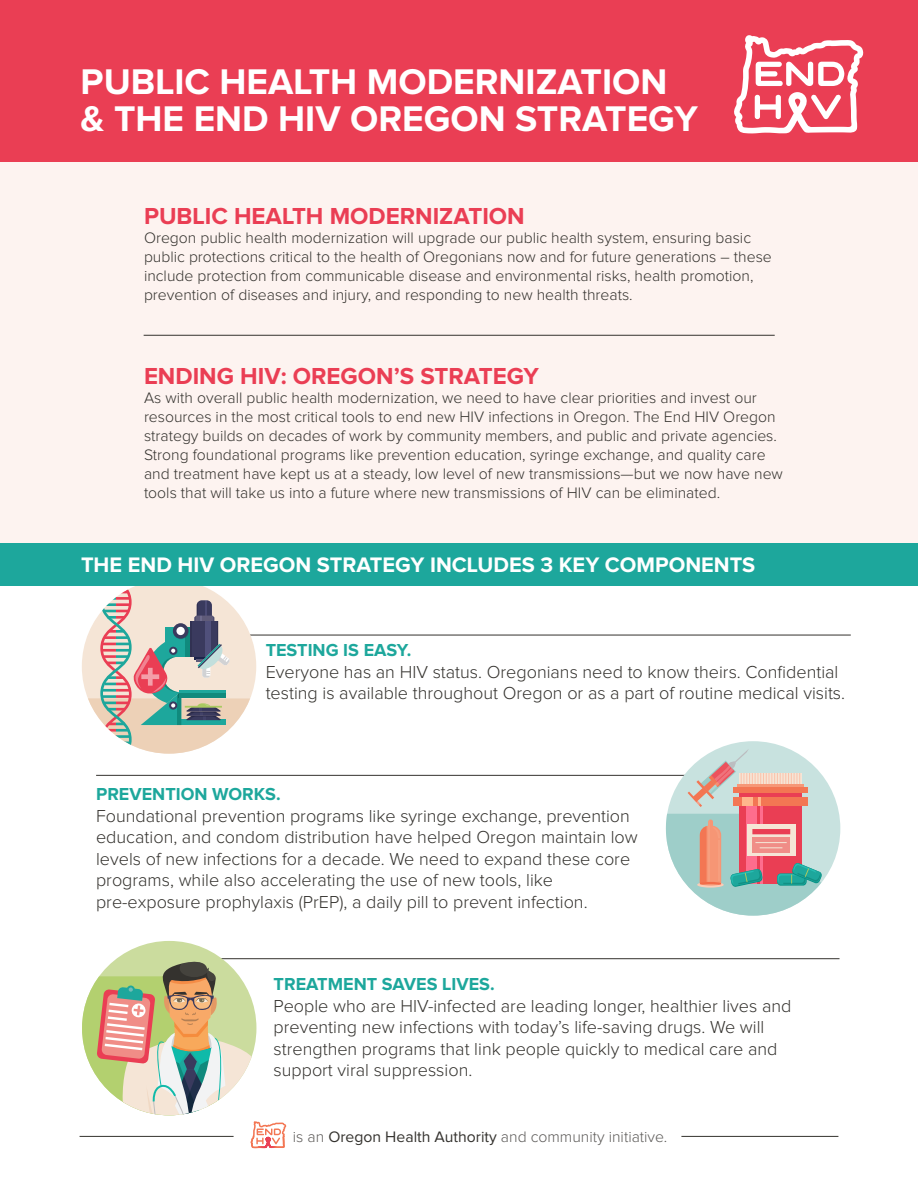
<style>
.page{position:relative;width:918px;height:1188px;background:#fff}
.page>*{position:absolute;margin:0;border:0;box-sizing:border-box;transform-origin:0 0}
.t1{font:700 37.05px/37px "Proxima Nova";color:#fff}
.t2{font:700 24px "Proxima Nova";color:#ea3e54}
.t3{font:700 21.75px "Proxima Nova";color:#fff}
.t4{font:300 18px/21.6px "Proxima Nova";color:#34322e}
.t5{font:700 18px "Proxima Nova";color:#1da79c}
.t6{font:300 15.75px/18.9px "Proxima Nova";color:#34322e}
.t7{font:300 15.75px "Proxima Nova";color:#5d5b59}
.s1{font-weight:400;color:#34322e}
</style>
<div class="page">
<hr style="left:80px;top:1136px;width:154px;height:1px;background:#34322e">
<hr style="left:681px;top:1136px;width:157px;height:1px;background:#34322e">
<svg style="left:251px;top:1121px;width:35px;height:27px"></svg>
<hr style="left:221px;top:635px;width:630px;height:1px;background:#34322e">
<div style="left:82px;top:579px;width:174px;height:175px;background:#f5e5d6;border-radius:50%"></div>
<svg style="left:88px;top:698px;width:162px;height:31px"></svg>
<svg style="left:99px;top:586px;width:131px;height:168px"></svg>
<div style="left:0;top:156px;width:918px;height:409px;background:#fdf3f0"></div>
<div style="left:0;top:0;width:918px;height:162px;background:#ea3e54"></div>
<div style="left:0;top:543px;width:918px;height:43px;background:#1da79c"></div>
<svg style="left:734px;top:35px;width:129px;height:98px"></svg>
<hr style="left:144px;top:335px;width:631px;height:1px;background:#34322e">
<hr style="left:208px;top:958px;width:632px;height:1px;background:#34322e">
<hr style="left:96px;top:775px;width:606px;height:1px;background:#34322e">
<div style="left:82px;top:941px;width:174px;height:174px;background:#cbdc9e;border-radius:50%"></div>
<svg style="left:82px;top:957px;width:174px;height:158px"></svg>
<div style="left:666px;top:741px;width:174px;height:175px;background:#c8e2df;border-radius:50%"></div>
<div style="left:739px;top:773px;width:63px;height:15px;background:#f6ddcc"></div>
<svg style="left:800px;top:784px;width:4px;height:4px"></svg>
<div style="left:739px;top:791px;width:63px;height:92px;background:#ea3e54"></div>
<div style="left:747px;top:804px;width:10px;height:79px;background:#fe6d8d"></div>
<div style="left:733px;top:788px;width:75px;height:5px;background:#f37653"></div>
<div style="left:734px;top:797px;width:74px;height:8px;background:#f37653"></div>
<svg style="left:688px;top:749px;width:112px;height:58px"></svg>
<svg style="left:666px;top:814px;width:169px;height:102px"></svg>
<hr style="left:718px;top:840px;width:2px;height:41px;background:#f69e7e">
<h1 class="t1" style="left:81px;top:65px;width:619px">PUBLIC HEALTH MODERNIZATION &amp; THE END HIV OREGON STRATEGY</h1>
<h2 class="t2" style="left:144px;top:205px;width:382px">PUBLIC HEALTH MODERNIZATION</h2>
<p class="t6" style="left:144px;top:229px;width:629px">Oregon public health modernization will upgrade our public health system, ensuring basic public protections critical to the health of Oregonians now and for future generations – these include protection from communicable disease and environmental risks, health promotion, prevention of diseases and injury, and responding to new health threats.</p>
<h2 class="t2" style="left:144px;top:365px;width:397px">ENDING HIV: OREGON’S STRATEGY</h2>
<p class="t6" style="left:144px;top:389px;width:640px">As with overall public health modernization, we need to have clear priorities and invest our resources in the most critical tools to end new HIV infections in Oregon. The End HIV Oregon strategy builds on decades of work by community members, and public and private agencies.<br>Strong foundational programs like prevention education, syringe exchange, and quality care and treatment have kept us at a steady, low level of new transmissions—but we now have new tools that will take us into a future where new transmissions of HIV can be eliminated.</p>
<h3 class="t3" style="left:81px;top:555px;width:676px">THE END HIV OREGON STRATEGY INCLUDES 3 KEY COMPONENTS</h3>
<p class="t5" style="left:266px;top:642px;width:147px">TESTING IS EASY.</p>
<p class="t4" style="left:266px;top:662px;width:581px">Everyone has an HIV status. Oregonians need to know theirs. Confidential testing is available throughout Oregon or as a part of routine medical visits.</p>
<p class="t5" style="left:96px;top:786px;width:186px">PREVENTION WORKS.</p>
<p class="t4" style="left:96px;top:805px;width:543px">Foundational prevention programs like syringe exchange, prevention education, and condom distribution have helped Oregon maintain low levels of new infections for a decade. We need to expand these core programs, while also accelerating the use of new tools, like pre-exposure prophylaxis (PrEP), a daily pill to prevent infection.</p>
<p class="t5" style="left:274px;top:976px;width:223px">TREATMENT SAVES LIVES.</p>
<p class="t4" style="left:274px;top:996px;width:519px">People who are HIV-infected are leading longer, healthier lives and preventing new infections with today’s life-saving drugs. We will strengthen programs that link people quickly to medical care and support viral suppression.</p>
<p class="t7" style="left:293px;top:1130px;width:376px">is an <span class="s1">Oregon Health Authority</span> and community initiative.</p>
</div>
